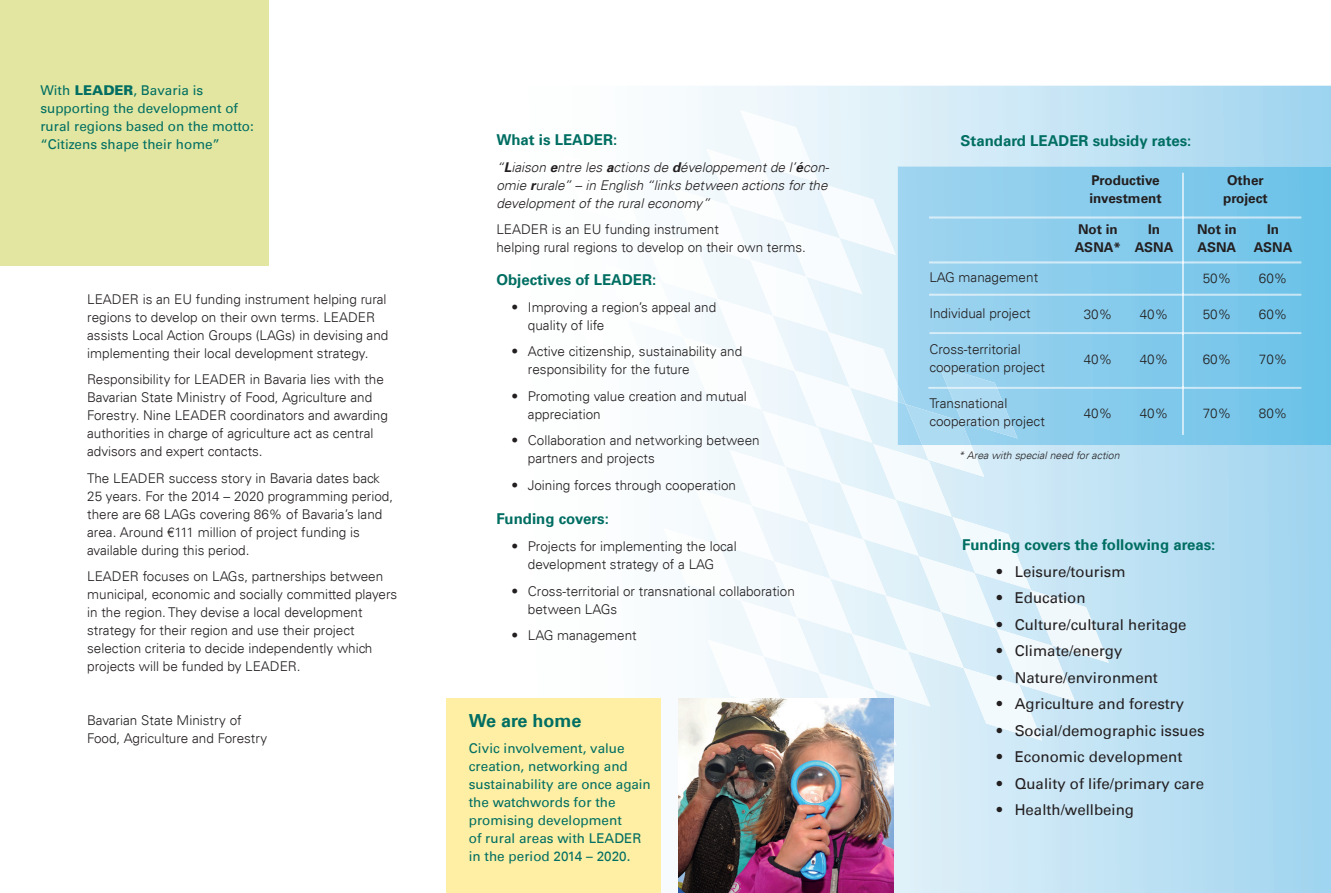
<style>
.page{position:relative;width:1331px;height:893px;background:#fff}
.page>*{position:absolute;margin:0;border:0;box-sizing:border-box;transform-origin:0 0}
.t1{font:700 18px "Univers";color:#006e62}
.t2{font:15px "Univers";color:#231f20}
.t3{font:700 15px "Univers";color:#006e62}
.t4{font:300 13.5px/18px "Univers";color:#231f20}
.t5{font:13.5px/18px "Univers";color:#006e62}
.t6{font:italic 300 13.5px/18px "Univers";color:#231f20}
.t7{font:700 13.5px/18px "Univers";color:#231f20}
.t8{font:italic 300 10.5px "Univers";color:#231f20}
.s1{font-weight:900}
.s2{font-weight:700}
</style>
<div class="page">
<svg style="left:698px;top:86px;width:633px;height:807px;background:#bfe1f3"></svg>
<div style="left:0;top:0;width:269px;height:266px;background:#e3e6a0"></div>
<img style="left:678px;top:746px;width:215px;height:147px">
<div style="left:1301px;top:166px;width:30px;height:279px;background:#69c2e8"></div>
<svg style="left:678px;top:110px;width:623px;height:636px"></svg>
<div style="left:446px;top:698px;width:215px;height:195px;background:#ffefa4"></div>
<p class="t5" style="left:40px;top:82px;width:215px">With <span class="s1">LEADER</span>, Bavaria is supporting the development of rural regions based on the motto: “Citizens shape their home”</p>
<p class="t4" style="left:87px;top:290px;width:303px">LEADER is an EU funding instrument helping rural regions to develop on their own terms. LEADER assists Local Action Groups (LAGs) in devising and implementing their local development strategy.</p>
<p class="t4" style="left:87px;top:371px;width:302px">Responsibility for LEADER in Bavaria lies with the Bavarian State Ministry of Food, Agriculture and Forestry. Nine LEADER coordinators and awarding authorities in charge of agriculture act as central advisors and expert contacts.</p>
<p class="t4" style="left:87px;top:469px;width:307px">The LEADER success story in Bavaria dates back 25 years. For the 2014 – 2020 programming period, there are 68 LAGs covering 86% of Bavaria’s land area. Around €111 million of project funding is available during this period.</p>
<p class="t4" style="left:87px;top:568px;width:312px">LEADER focuses on LAGs, partnerships between municipal, economic and socially committed players in the region. They devise a local development strategy for their region and use their project selection criteria to decide independently which projects will be funded by LEADER.</p>
<p class="t4" style="left:87px;top:712px;width:182px">Bavarian State Ministry of<br>Food, Agriculture and Forestry</p>
<p class="t3" style="left:496px;top:131px;width:122px">What is LEADER:</p>
<p class="t6" style="left:496px;top:158px;width:334px">“<span class="s2">L</span>iaison <span class="s2">e</span>ntre les <span class="s2">a</span>ctions de <span class="s2">d</span>éveloppement de l’<span class="s2">é</span>con&shy;omie <span class="s2">r</span>urale” – in English “links between actions for the development of the rural economy”</p>
<p class="t4" style="left:496px;top:221px;width:311px">LEADER is an EU funding instrument<br>helping rural regions to develop on their own terms.</p>
<p class="t3" style="left:496px;top:271px;width:161px">Objectives of LEADER:</p>
<p class="t4" style="left:528px;top:298px;width:190px;text-indent:-16px">• Improving a region’s appeal and quality of life</p>
<p class="t4" style="left:528px;top:343px;width:216px;text-indent:-16px">• Active citizenship, sustainability and responsibility for the future</p>
<p class="t4" style="left:528px;top:387px;width:220px;text-indent:-16px">• Promoting value creation and mutual appreciation</p>
<p class="t4" style="left:528px;top:432px;width:233px;text-indent:-16px">• Collaboration and networking between partners and projects</p>
<p class="t4" style="left:511px;top:476px;width:226px">• Joining forces through cooperation</p>
<p class="t3" style="left:496px;top:510px;width:114px">Funding covers:</p>
<p class="t4" style="left:511px;top:537px;width:227px;text-align:center">• Projects for implementing the local development strategy of a LAG</p>
<p class="t4" style="left:528px;top:582px;width:268px;text-indent:-16px">• Cross-territorial or transnational collaboration between LAGs</p>
<p class="t4" style="left:511px;top:626px;width:127px">• LAG management</p>
<h1 class="t1" style="left:469px;top:710px;width:114px">We are home</h1>
<p class="t5" style="left:469px;top:740px;width:184px">Civic involvement, value creation, networking and sustainability are once again the watchwords for the promising development<br>of rural areas with LEADER in the period 2014 – 2020.</p>
<p class="t3" style="left:960px;top:132px;width:232px">Standard LEADER subsidy rates:</p>
<p class="t4" style="left:929px;top:268px;width:110px">LAG management</p>
<p class="t4" style="left:929px;top:304px;width:103px">Individual project</p>
<p class="t4" style="left:929px;top:340px;width:117px">Cross-territorial cooperation project</p>
<p class="t4" style="left:929px;top:394px;width:117px">Transnational cooperation project</p>
<p class="t7" style="left:1089px;top:172px;width:74px">Productive investment</p>
<p class="t7" style="left:1223px;top:172px;width:46px">Other project</p>
<p class="t7" style="left:1075px;top:221px;width:48px">Not in<br>ASNA*</p>
<p class="t7" style="left:1135px;top:221px;width:40px;text-align:center">In<br>ASNA</p>
<p class="t4" style="left:1084px;top:305px;width:30px">30%</p>
<p class="t4" style="left:1084px;top:350px;width:30px">40%</p>
<p class="t4" style="left:1140px;top:305px;width:30px">40%</p>
<p class="t4" style="left:1140px;top:350px;width:30px">40%</p>
<p class="t7" style="left:1197px;top:221px;width:41px">Not in<br>ASNA</p>
<p class="t4" style="left:1203px;top:269px;width:30px">50%</p>
<p class="t4" style="left:1203px;top:305px;width:30px">50%</p>
<p class="t4" style="left:1203px;top:350px;width:30px">60%</p>
<p class="t7" style="left:1254px;top:221px;width:40px;text-align:center">In<br>ASNA</p>
<p class="t4" style="left:1259px;top:269px;width:30px">60%</p>
<p class="t4" style="left:1259px;top:305px;width:30px">60%</p>
<p class="t4" style="left:1259px;top:350px;width:30px">70%</p>
<p class="t4" style="left:1084px;top:404px;width:30px">40%</p>
<p class="t4" style="left:1140px;top:404px;width:30px">40%</p>
<p class="t4" style="left:1203px;top:404px;width:30px">70%</p>
<p class="t4" style="left:1259px;top:404px;width:30px">80%</p>
<p class="t8" style="left:958px;top:449px;width:163px">* Area with special need for action</p>
<p class="t3" style="left:962px;top:536px;width:255px">Funding covers the following areas:</p>
<p class="t2" style="left:997px;top:563px;width:130px">• Leisure/tourism</p>
<p class="t2" style="left:997px;top:589px;width:90px">• Education</p>
<p class="t2" style="left:997px;top:616px;width:191px">• Culture/cultural heritage</p>
<p class="t2" style="left:997px;top:642px;width:127px">• Climate/energy</p>
<p class="t2" style="left:997px;top:669px;width:163px">• Nature/environment</p>
<p class="t2" style="left:997px;top:695px;width:189px">• Agriculture and forestry</p>
<p class="t2" style="left:997px;top:722px;width:209px">• Social/demographic issues</p>
<p class="t2" style="left:997px;top:748px;width:187px">• Economic development</p>
<p class="t2" style="left:997px;top:775px;width:209px">• Quality of life/primary care</p>
<p class="t2" style="left:997px;top:801px;width:139px">• Health/wellbeing</p>
</div>
